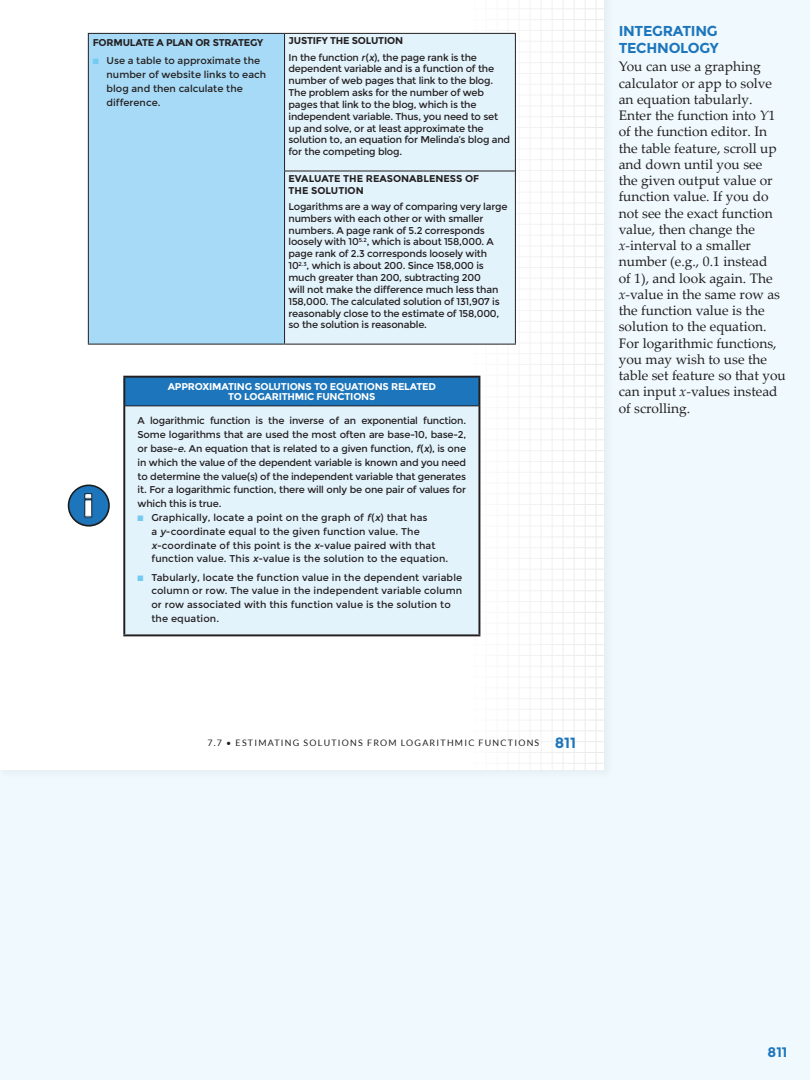
<style>
.page{position:relative;width:810px;height:1080px;background:#eff9fe}
.page>*{position:absolute;margin:0;border:0;box-sizing:border-box;transform-origin:0 0}
.Sidebar_Heading{font:700 14.38px/16.2px "Montserrat";letter-spacing:-.02em;color:#1d76bc}
.t1{font:13.75px/16.2px "Palatino Linotype";color:#231f20}
.t2{font:700 13.75px "Montserrat";color:#1d76bc}
.t3{font:9.88px/11.9px "Montserrat";letter-spacing:-.02em;color:#231f20}
.t4{font:9.88px/13.8px "Montserrat";letter-spacing:.01em;color:#231f20}
.t5{font:9.88px/13.8px "Montserrat";color:#231f20}
.t6{font:700 9.88px/9.9px "Montserrat";letter-spacing:-.02em;color:#fff;text-align:center}
.t7{font:700 9.88px/11.9px "Montserrat";color:#231f20}
.t8{font:700 9.88px "Montserrat";letter-spacing:-.02em;color:#231f20}
.t9{font:8.88px "Lato";letter-spacing:.14em;color:#231f20}
.s1{color:#75caf2}
.s2{font-weight:700}
.s3{font-style:italic}
.s4{font-family:"Montserrat";font-weight:700;font-size:14.75px;color:#1d76bc}
</style>
<div class="page">
<div style="left:0;top:0;width:614px;height:780px;background:#e9f3f7"></div>
<div style="left:0;top:0;width:604px;height:770px;background:#fff"></div>
<svg style="left:464px;top:0;width:140px;height:770px"></svg>
<div style="left:88px;top:33px;width:197px;height:311px;background:#a7daf6"></div>
<div style="left:285px;top:34px;width:230px;height:310px;background:#e3f3fc"></div>
<hr style="left:88px;top:33px;width:197px;height:1px;background:#231f20">
<hr style="left:285px;top:33px;width:231px;height:1px;background:#231f20">
<hr style="left:284px;top:34px;width:1px;height:137px;background:#231f20">
<hr style="left:284px;top:171px;width:231px;height:1px;background:#231f20">
<hr style="left:284px;top:171px;width:1px;height:173px;background:#231f20">
<hr style="left:88px;top:34px;width:1px;height:137px;background:#231f20">
<hr style="left:88px;top:171px;width:1px;height:173px;background:#231f20">
<hr style="left:88px;top:344px;width:197px;height:1px;background:#231f20">
<hr style="left:515px;top:34px;width:1px;height:137px;background:#231f20">
<hr style="left:515px;top:171px;width:1px;height:173px;background:#231f20">
<hr style="left:285px;top:344px;width:231px;height:1px;background:#231f20">
<div style="left:124px;top:377px;width:355px;height:29px;background:#1d76bc"></div>
<div style="left:124px;top:406px;width:355px;height:229px;background:#e3f3fc"></div>
<hr style="left:123px;top:376px;width:357px;height:2px;background:#231f20">
<hr style="left:123px;top:378px;width:2px;height:28px;background:#231f20">
<hr style="left:478px;top:378px;width:2px;height:28px;background:#231f20">
<hr style="left:125px;top:406px;width:353px;height:1px;background:#231f20">
<hr style="left:123px;top:406px;width:2px;height:228px;background:#231f20">
<hr style="left:478px;top:406px;width:2px;height:228px;background:#231f20">
<hr style="left:123px;top:634px;width:357px;height:2px;background:#231f20">
<svg style="left:68px;top:485px;width:42px;height:42px"></svg>
<p class="t8" style="left:93px;top:37px;width:172px">FORMULATE A PLAN OR STRATEGY</p>
<p class="t5" style="left:107px;top:54px;width:161px;text-indent:-14px"><span class="s1">■</span> Use a table to approximate the number of website links to each blog and then calculate the difference.</p>
<p class="t3" style="left:289px;top:33px;width:190px;line-height:16.2px"><span class="s2">JUSTIFY THE SOLUTION<br></span>In the function <span class="s3">r</span>(<span class="s3">x</span>), the page rank is the</p>
<p class="t3" style="left:289px;top:63px;width:223px">dependent variable and is a function of the number of web pages that link to the blog.<br>The problem asks for the number of web pages that link to the blog, which is the independent variable. Thus, you need to set up and solve, or at least approximate the solution to, an equation for Melinda’s blog and for the competing blog.</p>
<p class="t7" style="left:289px;top:172px;width:192px">EVALUATE THE REASONABLENESS OF<br>THE SOLUTION</p>
<p class="t3" style="left:289px;top:201px;width:220px">Logarithms are a way of comparing very large numbers with each other or with smaller numbers. A page rank of 5.2 corresponds loosely with 10<sup>5.2</sup>, which is about 158,000. A page rank of 2.3 corresponds loosely with 10<sup>2.3</sup>, which is about 200. Since 158,000 is much greater than 200, subtracting 200<br>will not make the difference much less than 158,000. The calculated solution of 131,907 is reasonably close to the estimate of 158,000, so the solution is reasonable.</p>
<p class="t6" style="left:168px;top:382px;width:270px">APPROXIMATING SOLUTIONS TO EQUATIONS RELATED<br>TO LOGARITHMIC FUNCTIONS</p>
<p class="t3" style="left:138px;top:414px;width:330px;line-height:13.8px;text-align:justify">A logarithmic function is the inverse of an exponential function.<br>Some logarithms that are used the most often are base-10, base-2, or base-<span class="s3">e</span>. An equation that is related to a given function, <span class="s3">f</span>(<span class="s3">x</span>), is one in which the value of the dependent variable is known and you need to determine the value(s) of the independent variable that generates it. For a logarithmic function, there will only be one pair of values for which this is true.</p>
<p class="t4" style="left:151px;top:511px;width:298px;text-indent:-14px"><span class="s1">■</span> Graphically, locate a point on the graph of <span class="s3">f</span>(<span class="s3">x</span>) that has<br>a <span class="s3">y</span>-coordinate equal to the given function value. The <span class="s3">x</span>-coordinate of this point is the <span class="s3">x</span>-value paired with that function value. This <span class="s3">x</span>-value is the solution to the equation.</p>
<p class="t4" style="left:151px;top:570px;width:312px;text-indent:-14px"><span class="s1">■</span> Tabularly, locate the function value in the dependent variable column or row. The value in the independent variable column or row associated with this function value is the solution to the equation.</p>
<p class="Sidebar_Heading" style="left:619px;top:23px;width:101px">INTEGRATING<br>TECHNOLOGY</p>
<p class="t1" style="left:619px;top:58px;width:169px">You can use a graphing calculator or app to solve an equation tabularly.<br>Enter the function into <span class="s3">Y</span>1 of the function editor. In the table feature, scroll up and down until you see<br>the given output value or function value. If you do not see the exact function value, then change the <span class="s3">x</span>-interval to a smaller number (e.g., 0.1 instead<br>of 1), and look again. The <span class="s3">x</span>-value in the same row as the function value is the solution to the equation.<br>For logarithmic functions, you may wish to use the table set feature so that you can input <span class="s3">x</span>-values instead of scrolling.</p>
<p class="t9" style="left:207px;top:738px;width:370px">7.7 • ESTIMATING SOLUTIONS FROM LOGARITHMIC FUNCTIONS <span class="s4">811</span></p>
<h2 class="t2" style="left:768px;top:1043px;width:21px">811</h2>
</div>
